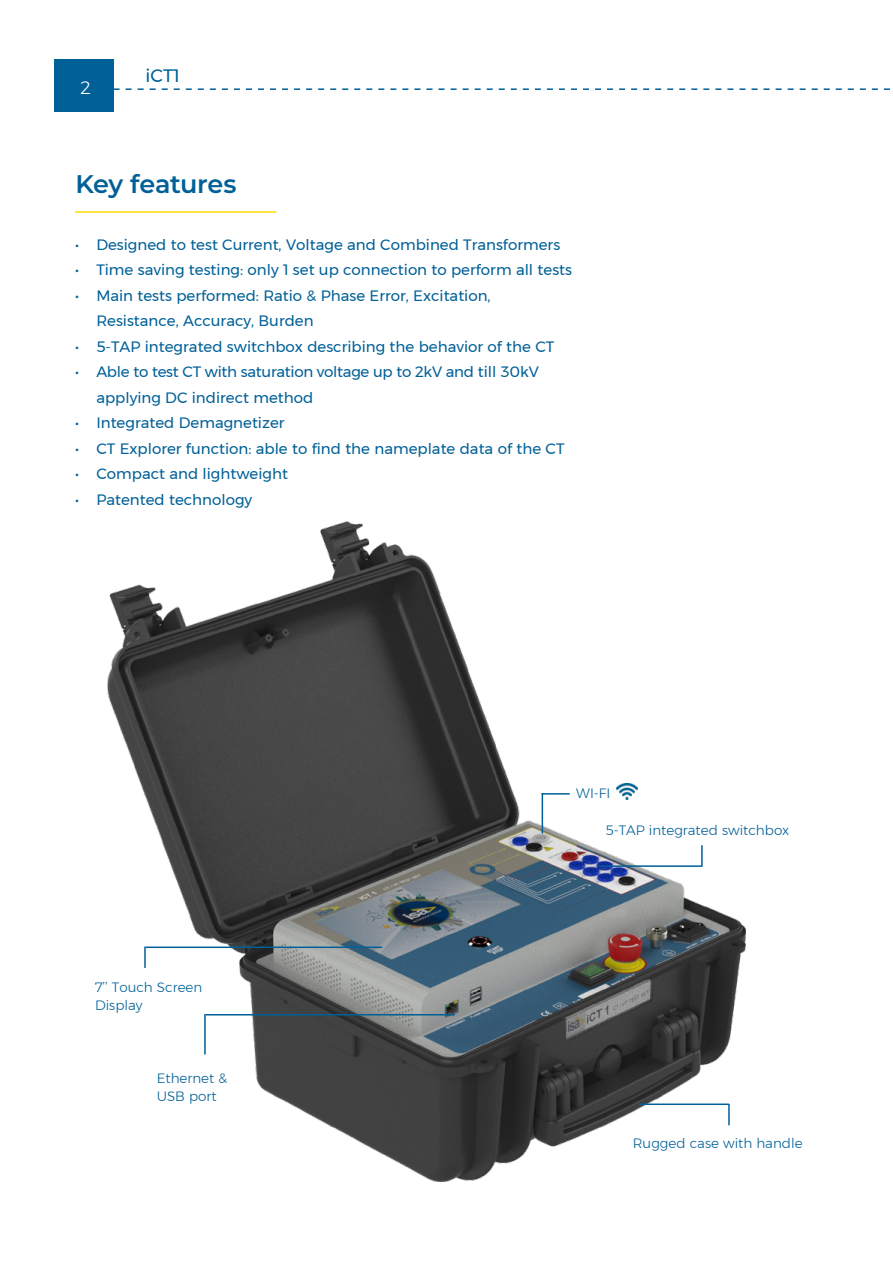
<style>
.page{position:relative;width:893px;height:1263px;background:#fff}
.page>*{position:absolute;margin:0;border:0;box-sizing:border-box;transform-origin:0 0}
.t1{font:600 25.5px "Montserrat";letter-spacing:-.015em;color:#006097}
.t2{font:18px "Montserrat";color:#006097}
.t3{font:300 18px "Montserrat";color:#fff}
.t4{font:15px "Montserrat";color:#006098}
.t5{font:15px/25.5px "Montserrat";color:#006097}
.t6{font:15px/25.5px "Montserrat";letter-spacing:-.02em;color:#006098}
.t7{font:300 13.5px/18px "Montserrat";color:#006098}
</style>
<div class="page">
<div style="left:54px;top:59px;width:60px;height:52px;background:#006097"></div>
<svg style="left:114px;top:88px;width:776px;height:2px"></svg>
<img style="left:107px;top:522px;width:638px;height:660px">
<hr style="left:75px;top:211px;width:201px;height:2px;background:#ffdc00">
<hr style="left:146px;top:946px;width:236px;height:2px;background:#006098">
<hr style="left:599px;top:865px;width:103px;height:2px;background:#006098">
<hr style="left:701px;top:845px;width:2px;height:21px;background:#006098">
<hr style="left:638px;top:1103px;width:91px;height:2px;background:#006098">
<hr style="left:728px;top:1104px;width:2px;height:21px;background:#006098">
<hr style="left:144px;top:946px;width:2px;height:22px;background:#006098">
<img style="left:616px;top:784px;width:21px;height:15px">
<svg style="left:543px;top:793px;width:27px;height:1px"></svg>
<hr style="left:542px;top:793px;width:1px;height:40px;background:#006098">
<hr style="left:206px;top:1014px;width:249px;height:1px;background:#006098">
<hr style="left:204px;top:1014px;width:2px;height:40px;background:#006098">
<p class="t3" style="left:80px;top:74px;width:12px">2</p>
<p class="t2" style="left:145px;top:62px;width:36px">iCT1</p>
<h1 class="t1" style="left:75px;top:166px;width:163px">Key features</h1>
<p class="t4" style="left:75px;top:233px;width:487px">• Designed to test Current, Voltage and Combined Transformers</p>
<p class="t4" style="left:75px;top:258px;width:498px">• Time saving testing: only 1 set up connection to perform all tests</p>
<p class="t5" style="left:96px;top:283px;width:396px;text-indent:-21px">• Main tests performed: Ratio &amp; Phase Error, Excitation,<br>Resistance, Accuracy, Burden</p>
<p class="t4" style="left:75px;top:335px;width:481px">• 5-TAP integrated switchbox describing the behavior of the CT</p>
<p class="t6" style="left:96px;top:359px;width:444px;text-indent:-21px">• Able to test CT with saturation voltage up to 2kV and till 30kV applying DC indirect method</p>
<p class="t4" style="left:75px;top:411px;width:211px">• Integrated Demagnetizer</p>
<p class="t5" style="left:75px;top:436px;width:491px">• CT Explorer function: able to find the nameplate data of the CT</p>
<p class="t4" style="left:75px;top:462px;width:214px">• Compact and lightweight</p>
<p class="t4" style="left:75px;top:488px;width:179px">• Patented technology</p>
<p class="t7" style="left:576px;top:784px;width:36px">WI-FI</p>
<p class="t7" style="left:95px;top:978px;width:109px">7’’ Touch Screen<br>Display</p>
<p class="t7" style="left:157px;top:1069px;width:72px">Ethernet &amp;<br>USB port</p>
<p class="t7" style="left:605px;top:821px;width:185px">5-TAP integrated switchbox</p>
<p class="t7" style="left:633px;top:1134px;width:171px">Rugged case with handle</p>
</div>
